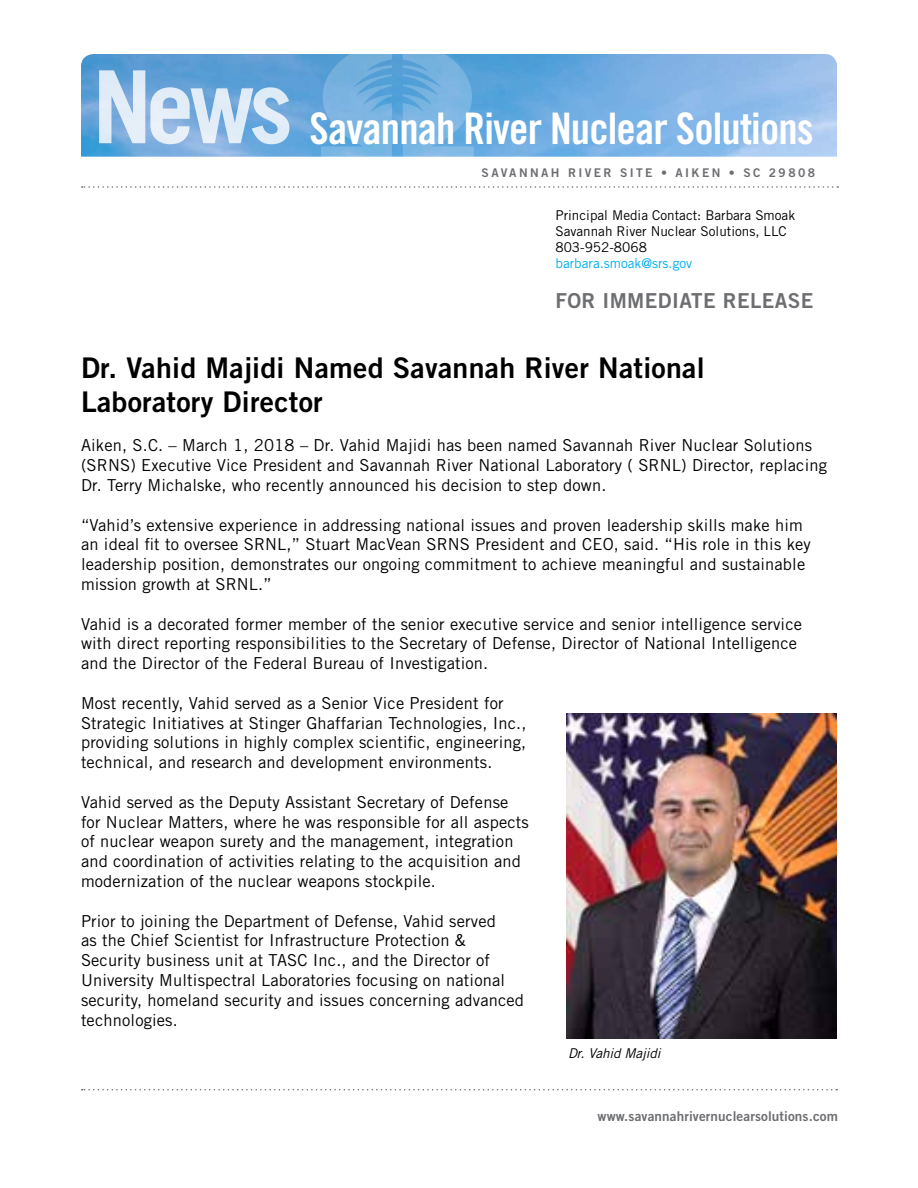
<style>
.page{position:relative;width:918px;height:1188px;background:#fff}
.page>*{position:absolute;margin:0;border:0;box-sizing:border-box;transform-origin:0 0}
.t1{font:43.5px "Trade Gothic LT Std Bd Cn 20";letter-spacing:-.02em;color:#fff}
.t2{font:28.5px/34.2px "Trade Gothic LT Std Bd 2";letter-spacing:.01em;color:#000}
.t3{font:20.7px "Trade Gothic LT Std Bd 2";letter-spacing:.02em;color:#6d6e71}
.t4{font:16.5px/19.8px "Trade Gothic LT Std";letter-spacing:.01em;color:#000}
.t5{font:13.5px/16.2px "Trade Gothic LT Std";color:#000}
.t6{font:13.5px "Trade Gothic LT Std Bd 2";letter-spacing:.01em;color:#6d6e71}
.t7{font:13.5px "Trade Gothic LT Std";color:#00aeef}
.t8{font:italic 13.5px "Trade Gothic LT Std";letter-spacing:-.01em;color:#000}
.t9{font:12px "Trade Gothic LT Std Bd 2";letter-spacing:.2em;color:#6d6e71}
</style>
<div class="page">
<img style="left:81px;top:54px;width:756px;height:103px">
<svg style="left:321px;top:54px;width:71px;height:103px"></svg>
<svg style="left:403px;top:54px;width:71px;height:103px"></svg>
<svg style="left:99px;top:70px;width:190px;height:74px"></svg>
<svg style="left:82px;top:1089px;width:755px;height:1px"></svg>
<svg style="left:82px;top:186px;width:756px;height:2px"></svg>
<img style="left:567px;top:714px;width:270px;height:324px">
<h1 class="t1" style="left:310px;top:102px;width:506px">Savannah River Nuclear Solutions</h1>
<p class="t9" style="left:482px;top:165px;width:335px">SAVANNAH RIVER SITE • AIKEN • SC 29808</p>
<p class="t5" style="left:555px;top:207px;width:241px">Principal Media Contact: Barbara Smoak<br>Savannah River Nuclear Solutions, LLC<br>803-952-8068</p>
<p class="t7" style="left:555px;top:255px;width:138px">barbara.smoak@srs.gov</p>
<p class="t3" style="left:555px;top:288px;width:260px">FOR IMMEDIATE RELEASE</p>
<h2 class="t2" style="left:81px;top:350px;width:625px">Dr. Vahid Majidi Named Savannah River National<br>Laboratory Director</h2>
<p class="t4" style="left:81px;top:435px;width:748px">Aiken, S.C. – March 1, 2018 – Dr. Vahid Majidi has been named Savannah River Nuclear Solutions (SRNS) Executive Vice President and Savannah River National Laboratory ( SRNL) Director, replacing<br>Dr. Terry Michalske, who recently announced his decision to step down.</p>
<p class="t4" style="left:81px;top:515px;width:731px">“Vahid’s extensive experience in addressing national issues and proven leadership skills make him an ideal fit to oversee SRNL,” Stuart MacVean SRNS President and CEO, said. “His role in this key leadership position, demonstrates our ongoing commitment to achieve meaningful and sustainable mission growth at SRNL.”</p>
<p class="t4" style="left:81px;top:614px;width:723px">Vahid is a decorated former member of the senior executive service and senior intelligence service with direct reporting responsibilities to the Secretary of Defense, Director of National Intelligence and the Director of the Federal Bureau of Investigation.</p>
<p class="t4" style="left:81px;top:693px;width:447px">Most recently, Vahid served as a Senior Vice President for Strategic Initiatives at Stinger Ghaffarian Technologies, Inc., providing solutions in highly complex scientific, engineering, technical, and research and development environments.</p>
<p class="t4" style="left:81px;top:792px;width:449px">Vahid served as the Deputy Assistant Secretary of Defense for Nuclear Matters, where he was responsible for all aspects of nuclear weapon surety and the management, integration and coordination of activities relating to the acquisition and modernization of the nuclear weapons stockpile.</p>
<p class="t4" style="left:81px;top:911px;width:445px">Prior to joining the Department of Defense, Vahid served<br>as the Chief Scientist for Infrastructure Protection &amp; Security business unit at TASC Inc., and the Director of University Multispectral Laboratories focusing on national security, homeland security and issues concerning advanced technologies.</p>
<p class="t8" style="left:568px;top:1045px;width:94px">Dr. Vahid Majidi</p>
<p class="t6" style="left:598px;top:1107px;width:242px">www.savannahrivernuclearsolutions.com</p>
</div>
